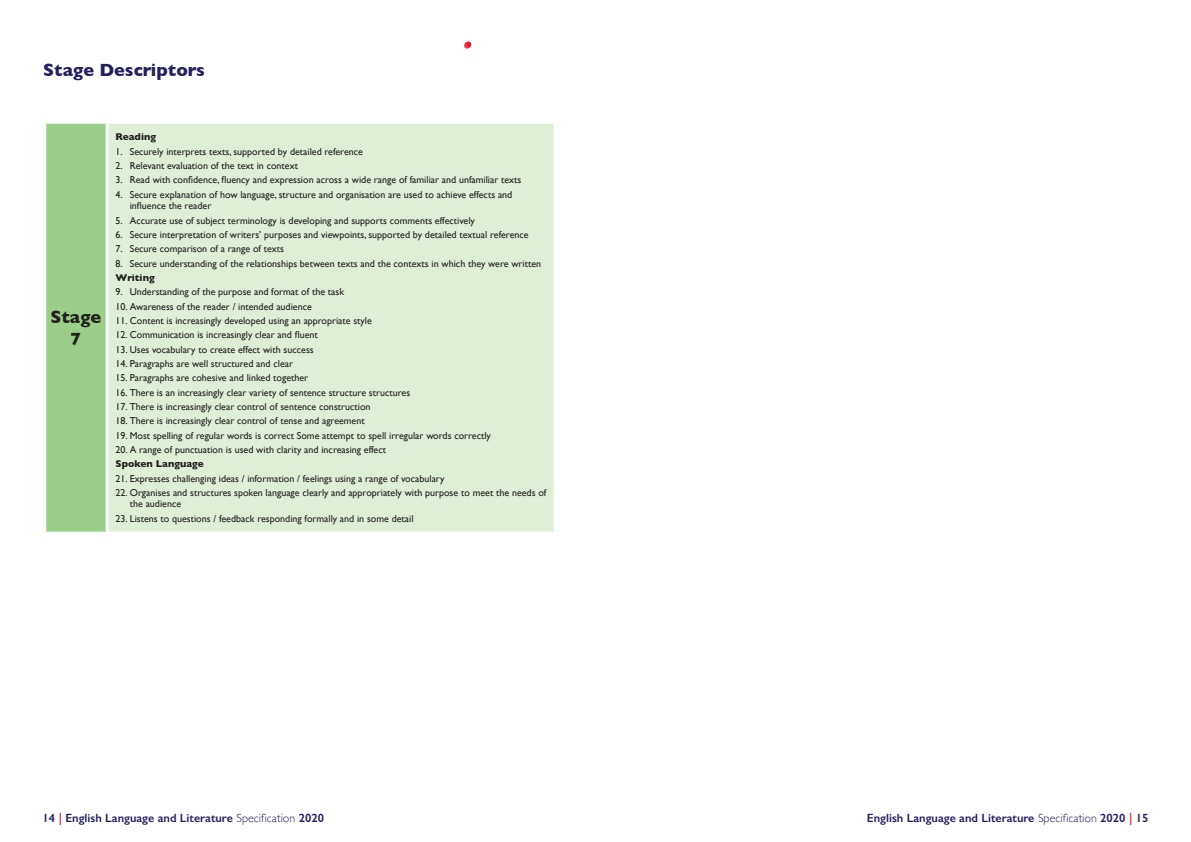
<style>
.page{position:relative;width:1191px;height:842px;background:#fff}
.page>*{position:absolute;margin:0;border:0;box-sizing:border-box;transform-origin:0 0}
.t1{font:700 18px "Gill Sans";color:#252160}
.t2{font:700 18px/21.6px "Gill Sans";color:#231f20;text-align:center}
.t3{font:600 12px "Gill Sans";color:#252160}
.t4{font:10px/11.5px "Gill Sans";color:#231f20}
.t5{font:700 10px "Gill Sans";color:#231f20}
.s1{color:#ed1a3b}
.s2{font-weight:300}
</style>
<div class="page">
<div style="left:45px;top:122px;width:62px;height:411px;background:#9bcf89"></div>
<div style="left:107px;top:122px;width:448px;height:411px;background:#deeed7"></div>
<hr style="left:43px;top:121px;width:64px;height:3px;background:#fff">
<hr style="left:107px;top:121px;width:449px;height:3px;background:#fff">
<hr style="left:106px;top:124px;width:3px;height:408px;background:#fff">
<hr style="left:43px;top:532px;width:64px;height:3px;background:#fff">
<hr style="left:107px;top:532px;width:449px;height:3px;background:#fff">
<hr style="left:43px;top:124px;width:3px;height:408px;background:#fff">
<hr style="left:553px;top:124px;width:3px;height:408px;background:#fff">
<svg style="left:464px;top:42px;width:8px;height:7px"></svg>
<h1 class="t1" style="left:43px;top:56px;width:163px">Stage Descriptors</h1>
<h1 class="t2" style="left:50px;top:306px;width:52px">Stage<br>7</h1>
<p class="t5" style="left:116px;top:129px;width:42px">Reading</p>
<p class="t4" style="left:116px;top:146px;width:249px">1. Securely interprets texts, supported by detailed reference</p>
<p class="t4" style="left:116px;top:160px;width:184px">2. Relevant evaluation of the text in context</p>
<p class="t4" style="left:116px;top:174px;width:407px">3. Read with confidence, fluency and expression across a wide range of familiar and unfamiliar texts</p>
<p class="t4" style="left:130px;top:189px;width:384px;text-indent:-14px">4. Secure explanation of how language, structure and organisation are used to achieve effects and influence the reader</p>
<p class="t4" style="left:116px;top:214px;width:361px">5. Accurate use of subject terminology is developing and supports comments effectively</p>
<p class="t4" style="left:116px;top:229px;width:414px">6. Secure interpretation of writers’ purposes and viewpoints, supported by detailed textual reference</p>
<p class="t4" style="left:116px;top:243px;width:170px">7. Secure comparison of a range of texts</p>
<p class="t4" style="left:116px;top:257px;width:427px">8. Secure understanding of the relationships between texts and the contexts in which they were written</p>
<p class="t5" style="left:116px;top:270px;width:41px">Writing</p>
<p class="t4" style="left:116px;top:286px;width:230px">9. Understanding of the purpose and format of the task</p>
<p class="t4" style="left:116px;top:300px;width:198px">10. Awareness of the reader / intended audience</p>
<p class="t4" style="left:116px;top:315px;width:258px">11. Content is increasingly developed using an appropriate style</p>
<p class="t4" style="left:116px;top:329px;width:204px">12. Communication is increasingly clear and fluent</p>
<p class="t4" style="left:116px;top:343px;width:200px">13. Uses vocabulary to create effect with success</p>
<p class="t4" style="left:116px;top:358px;width:179px">14. Paragraphs are well structured and clear</p>
<p class="t4" style="left:116px;top:372px;width:194px">15. Paragraphs are cohesive and linked together</p>
<p class="t4" style="left:116px;top:386px;width:296px">16. There is an increasingly clear variety of sentence structure structures</p>
<p class="t4" style="left:116px;top:401px;width:256px">17. There is increasingly clear control of sentence construction</p>
<p class="t4" style="left:116px;top:415px;width:251px">18. There is increasingly clear control of tense and agreement</p>
<p class="t4" style="left:116px;top:429px;width:377px">19. Most spelling of regular words is correct Some attempt to spell irregular words correctly</p>
<p class="t4" style="left:116px;top:444px;width:272px">20. A range of punctuation is used with clarity and increasing effect</p>
<p class="t5" style="left:116px;top:456px;width:90px">Spoken Language</p>
<p class="t4" style="left:116px;top:472px;width:330px">21. Expresses challenging ideas / information / feelings using a range of vocabulary</p>
<p class="t4" style="left:130px;top:487px;width:418px;text-indent:-14px">22. Organises and structures spoken language clearly and appropriately with purpose to meet the needs of the audience</p>
<p class="t4" style="left:116px;top:512px;width:299px">23. Listens to questions / feedback responding formally and in some detail</p>
<p class="t3" style="left:43px;top:811px;width:283px">14 <span class="s1">|</span> English Language and Literature <span class="s2">Specification</span> 2020</p>
<p class="t3" style="left:867px;top:811px;width:283px">English Language and Literature <span class="s2">Specification</span> 2020 <span class="s1">|</span> 15</p>
</div>
